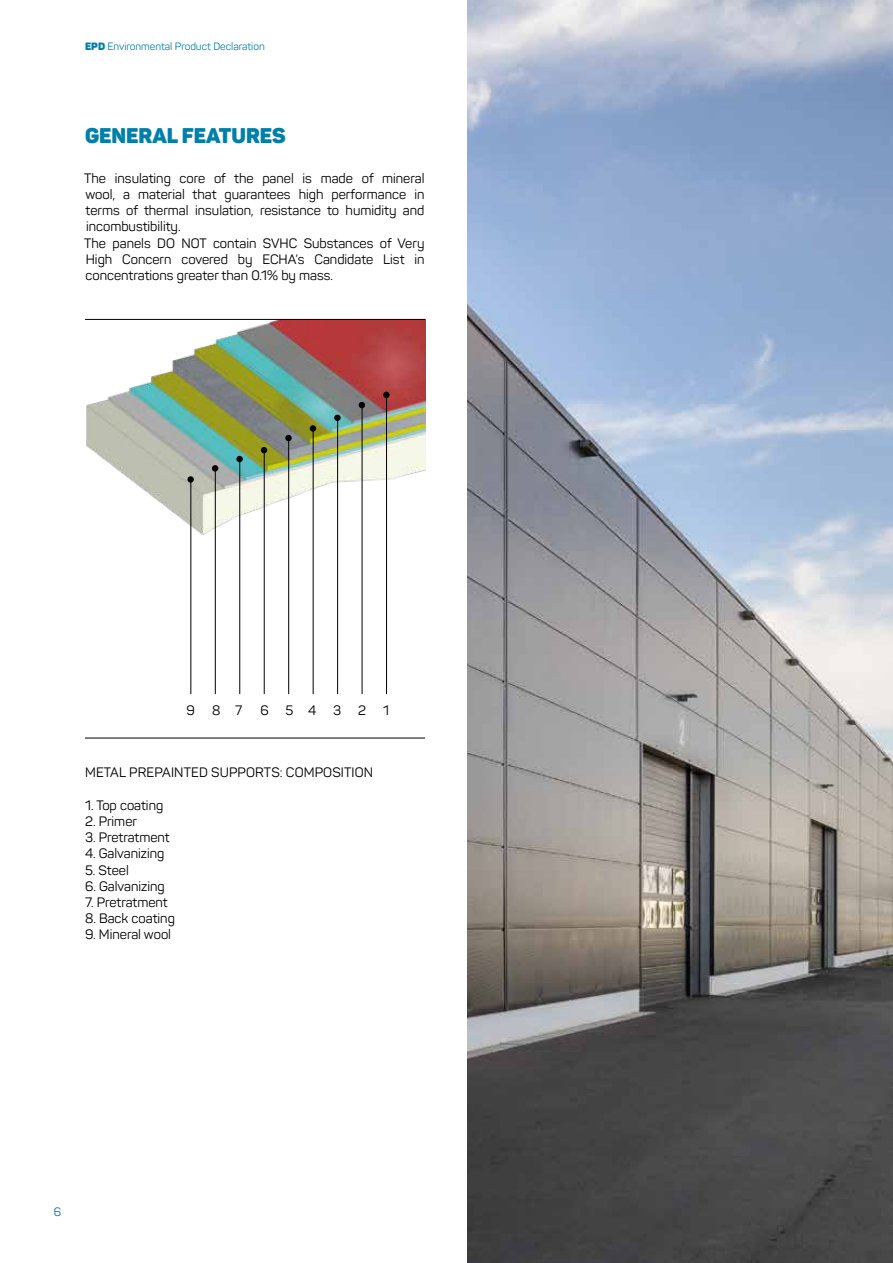
<style>
.page{position:relative;width:893px;height:1263px;background:#fff}
.page>*{position:absolute;margin:0;border:0;box-sizing:border-box;transform-origin:0 0}
.t1{font:900 21px "Panton";color:#007fa9}
.t2{font:13.5px/16.2px "Panton";color:#000}
.t3{font:12px "Panton";color:#007fa9}
.t4{font:10.5px "Panton";color:#007fa9}
.s1{font-weight:900}
</style>
<div class="page">
<img style="left:86px;top:320px;width:339px;height:223px">
<hr style="left:386px;top:394px;width:1px;height:300px;background:#000">
<div style="left:383px;top:392px;width:7px;height:6px;background:#000;border-radius:50%"></div>
<hr style="left:362px;top:405px;width:1px;height:289px;background:#000">
<svg style="left:359px;top:402px;width:6px;height:6px"></svg>
<hr style="left:337px;top:416px;width:1px;height:278px;background:#000">
<div style="left:334px;top:415px;width:7px;height:6px;background:#000;border-radius:50%"></div>
<hr style="left:313px;top:428px;width:1px;height:266px;background:#000">
<div style="left:310px;top:425px;width:6px;height:7px;background:#000;border-radius:50%"></div>
<hr style="left:288px;top:438px;width:1px;height:256px;background:#000">
<div style="left:285px;top:435px;width:7px;height:6px;background:#000;border-radius:50%"></div>
<hr style="left:264px;top:450px;width:1px;height:244px;background:#000">
<svg style="left:261px;top:447px;width:6px;height:6px"></svg>
<hr style="left:239px;top:457px;width:1px;height:237px;background:#000">
<div style="left:236px;top:456px;width:7px;height:6px;background:#000;border-radius:50%"></div>
<hr style="left:215px;top:466px;width:1px;height:228px;background:#000">
<div style="left:212px;top:465px;width:6px;height:7px;background:#000;border-radius:50%"></div>
<hr style="left:190px;top:477px;width:1px;height:217px;background:#000">
<div style="left:187px;top:476px;width:7px;height:7px;background:#000;border-radius:50%"></div>
<hr style="left:85px;top:319px;width:340px;height:1px;background:#000">
<hr style="left:85px;top:738px;width:340px;height:1px;background:#000">
<img style="left:468px;top:0;width:425px;height:1263px">
<p class="t4" style="left:85px;top:40px;width:181px"><span class="s1">EPD</span> Environmental Product Declaration</p>
<h1 class="t1" style="left:85px;top:122px;width:202px">GENERAL FEATURES</h1>
<p class="t2" style="left:84px;top:170px;width:342px">The insulating core of the panel is made of mineral wool, a material that guarantees high performance in terms of thermal insulation, resistance to humidity and incombustibility.<br>The panels DO NOT contain SVHC Substances of Very High Concern covered by ECHA’s Candidate List in concentrations greater than 0.1% by mass.</p>
<p class="t2" style="left:186px;top:702px;width:10px">9</p>
<p class="t2" style="left:212px;top:702px;width:32px">8 7</p>
<p class="t2" style="left:260px;top:702px;width:107px">65432</p>
<p class="t2" style="left:383px;top:702px;width:7px">1</p>
<p class="t2" style="left:85px;top:764px;width:290px">METAL PREPAINTED SUPPORTS: COMPOSITION</p>
<p class="t2" style="left:85px;top:797px;width:80px">1. Top coating</p>
<p class="t2" style="left:85px;top:813px;width:54px">2. Primer</p>
<p class="t2" style="left:85px;top:829px;width:86px">3. Pretratment</p>
<p class="t2" style="left:85px;top:845px;width:81px">4. Galvanizing</p>
<p class="t2" style="left:85px;top:862px;width:45px">5. Steel</p>
<p class="t2" style="left:85px;top:878px;width:81px">6. Galvanizing</p>
<p class="t2" style="left:85px;top:894px;width:84px">7. Pretratment</p>
<p class="t2" style="left:85px;top:910px;width:91px">8. Back coating</p>
<p class="t2" style="left:85px;top:926px;width:88px">9. Mineral wool</p>
<p class="t3" style="left:54px;top:1204px;width:9px">6</p>
</div>
